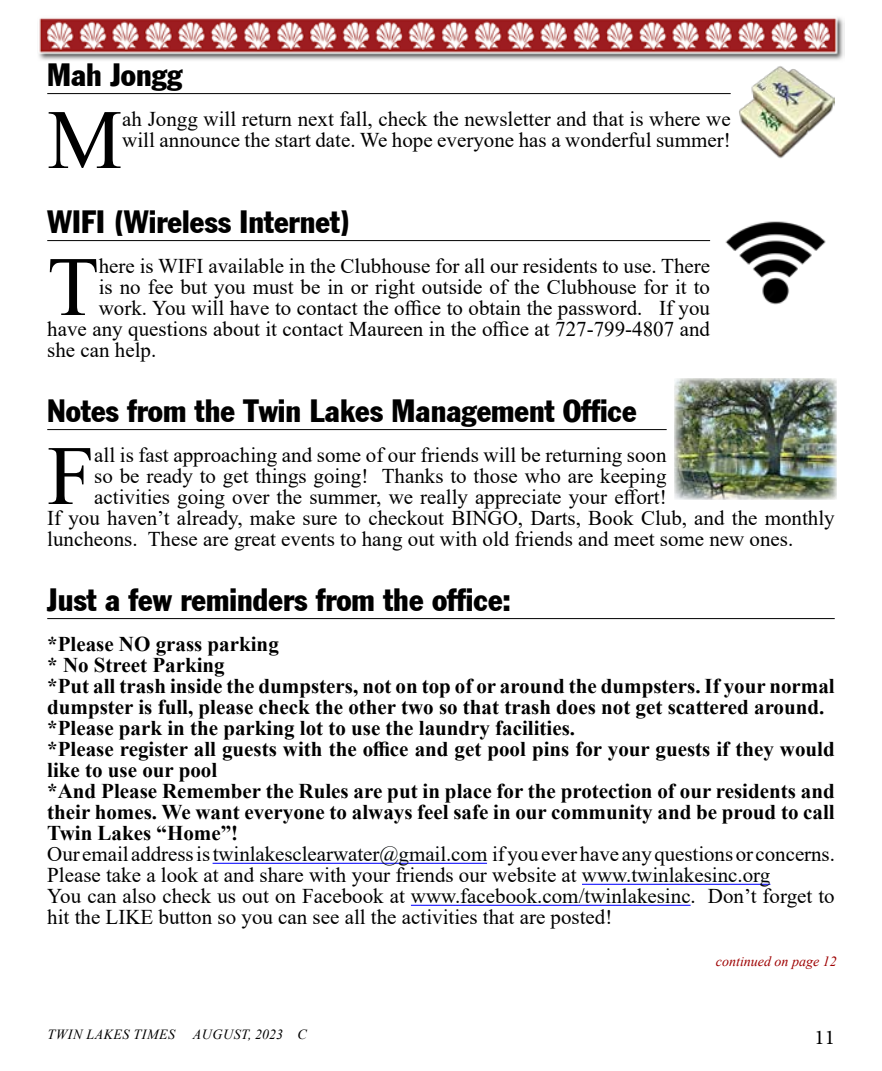
<style>
.page{position:relative;width:882px;height:1071px;background:#fff}
.page>*{position:absolute;margin:0;border:0;box-sizing:border-box;transform-origin:0 0}
.t1{font:84.35px "Times New Roman";color:#000}
.t2{font:31.5px "Franklin Gothic Condensed";color:#000}
.t3{font:700 21px/21px "Times New Roman";color:#000}
.t4{font:21px/21px "Times New Roman";color:#000}
.t5{font:21px "Minion Pro";color:#000}
.t6{font:italic 14px "Times New Roman";letter-spacing:.035em;color:#000}
.t7{font:italic 14px "Times New Roman";color:#9e0000}
.s1{font-weight:400}
.s2{font-weight:400;color:#000406}
.s3{font-weight:400;color:#000606}
.s4{font-weight:400;color:#000500}
</style>
<div class="page">
<img style="left:38px;top:17px;width:807px;height:43px">
<img style="left:675px;top:378px;width:162px;height:122px">
<hr style="left:47px;top:93px;width:684px;height:1px;background:#000">
<img style="left:739px;top:66px;width:96px;height:93px">
<hr style="left:47px;top:240px;width:663px;height:1px;background:#000">
<img style="left:725px;top:221px;width:101px;height:84px">
<hr style="left:47px;top:429px;width:620px;height:1px;background:#000">
<hr style="left:47px;top:618px;width:788px;height:1px;background:#000">
<hr style="left:213px;top:863px;width:274px;height:1px;background:#00f">
<hr style="left:582px;top:884px;width:188px;height:1px;background:#00f">
<hr style="left:411px;top:905px;width:280px;height:1px;background:#00f">
<h2 class="t2" style="left:47px;top:56px;width:136px">Mah Jongg</h2>
<h1 class="t1" style="left:47px;top:80px;width:77px">M</h1>
<p class="t4" style="left:122px;top:108px;width:610px">ah Jongg will return next fall, check the newsletter and that is where we will announce the start date. We hope everyone has a wonderful summer!</p>
<h2 class="t2" style="left:47px;top:203px;width:305px">WIFI (Wireless Internet)</h2>
<h1 class="t1" style="left:47px;top:227px;width:53px">T</h1>
<p class="t4" style="left:99px;top:255px;width:613px">here is WIFI available in the Clubhouse for all our residents to use. There</p>
<p class="t4" style="left:99px;top:276px;width:613px">is no fee but you must be in or right outside of the Clubhouse for it to</p>
<p class="t4" style="left:99px;top:297px;width:613px">work. You will have to contact the office to obtain the password. If you</p>
<p class="t4" style="left:47px;top:318px;width:664px">have any questions about it contact Maureen in the office at 727-799-4807 and</p>
<p class="t4" style="left:47px;top:339px;width:111px">she can help.</p>
<h2 class="t2" style="left:47px;top:392px;width:591px">Notes from the Twin Lakes Management Office</h2>
<h1 class="t1" style="left:47px;top:416px;width:48px">F</h1>
<p class="t4" style="left:94px;top:444px;width:574px">all is fast approaching and some of our friends will be returning soon</p>
<p class="t4" style="left:94px;top:465px;width:574px">so be ready to get things going! Thanks to those who are keeping</p>
<p class="t4" style="left:94px;top:486px;width:574px">activities going over the summer, we really appreciate your effort!</p>
<p class="t4" style="left:47px;top:507px;width:789px">If you haven’t already, make sure to checkout BINGO, Darts, Book Club, and the monthly</p>
<p class="t4" style="left:47px;top:528px;width:748px">luncheons. These are great events to hang out with old friends and meet some new ones.</p>
<h2 class="t2" style="left:47px;top:581px;width:465px">Just a few reminders from the office:</h2>
<p class="t3" style="left:47px;top:633px;width:789px">*Please NO grass parking<br>* No Street Parking<br>*Put all trash inside the dumpsters, not on top of or around the dumpsters. If your normal dumpster is full, please check the other two so that trash does not get scattered around. *Please park in the parking lot to use the laundry facilities.<br>*Please register all guests with the office and get pool pins for your guests if they would like to use our pool<br>*And Please Remember the Rules are put in place for the protection of our residents and their homes. We want everyone to always feel safe in our community and be proud to call Twin Lakes “Home”!<br><span class="s1">Our email address is</span> <span class="s2">twinlakesclearwater@gmail.com</span> <span class="s1">if you ever have any questions or concerns.<br>Please take a look at and share with your friends our website at</span> <span class="s3">www.twinlakesinc.org<br></span><span class="s1">You can also check us out on Facebook at</span> <span class="s4">www.facebook.com/twinlakesinc</span><span class="s1">. Don’t forget to hit the LIKE button so you can see all the activities that are posted!</span></p>
<p class="t7" style="left:716px;top:952px;width:122px">continued on page 12</p>
<p class="t6" style="left:47px;top:1024px;width:129px">TWIN LAKES TIMES</p>
<p class="t6" style="left:193px;top:1024px;width:115px">AUGUST, 2023 C</p>
<p class="t5" style="left:815px;top:1023px;width:22px">11</p>
</div>
